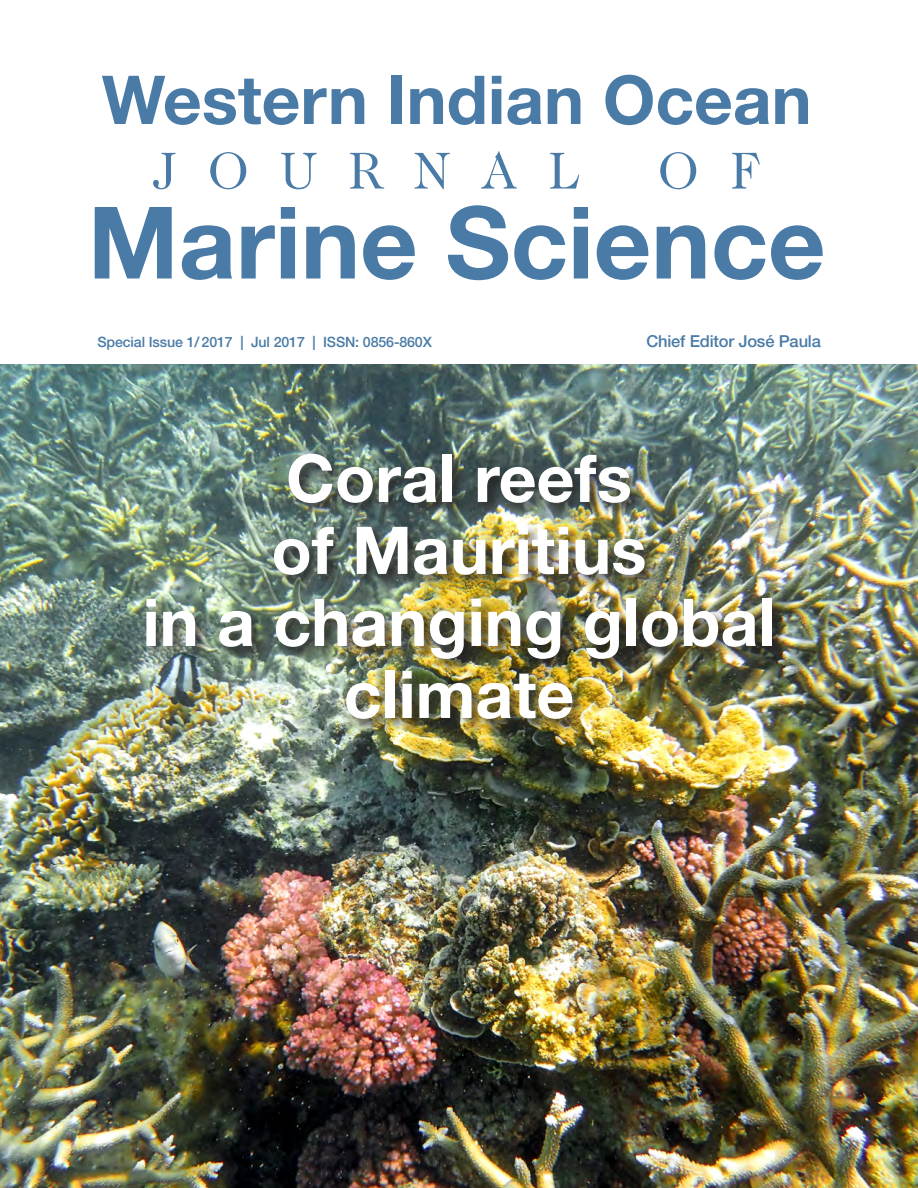
<style>
.page{position:relative;width:918px;height:1188px;background:#fff}
.page>*{position:absolute;margin:0;border:0;box-sizing:border-box;transform-origin:0 0}
.t1{font:700 100.05px "Helvetica Neue LT Std";color:#4a7ba7}
.t2{font:700 67.5px "Helvetica Neue LT Std";color:#4a7ba7}
.Corpo_Texto{font:700 66px/72px "Helvetica Neue LT Std";color:#fff;text-align:center}
.t3{font:52.5px "Caslon 224 Std";letter-spacing:.6em;color:#4a7ba7}
.t4{font:500 16.5px "Helvetica Neue LT Std";letter-spacing:-.01em;color:#4a7ba7}
.t5{font:500 14.25px "Helvetica Neue LT Std";letter-spacing:-.01em;color:#4a7ba7}
</style>
<div class="page">
<img style="left:0;top:364px;width:918px;height:824px">
<div style="left:143px;top:451px;width:644px;height:283px;background:#231f20;opacity:.8"></div>
<p class="t2" style="left:102px;top:58px;width:711px">Western Indian Ocean</p>
<p class="t3" style="left:153px;top:140px;width:429px">JOURNAL</p>
<p class="t3" style="left:658px;top:140px;width:104px">O F</p>
<p class="t1" style="left:88px;top:181px;width:739px">Marine Science</p>
<p class="t5" style="left:97px;top:333px;width:336px">Special Issue 1/ 2017 | Jul 2017 | ISSN: 0856-860X</p>
<p class="t4" style="left:646px;top:331px;width:176px">Chief Editor José Paula</p>
<p class="Corpo_Texto" style="left:286px;top:441px;width:347px">Coral reefs</p>
<p class="Corpo_Texto" style="left:143px;top:513px;width:634px">of Mauritius<br>in a changing global climate</p>
</div>
